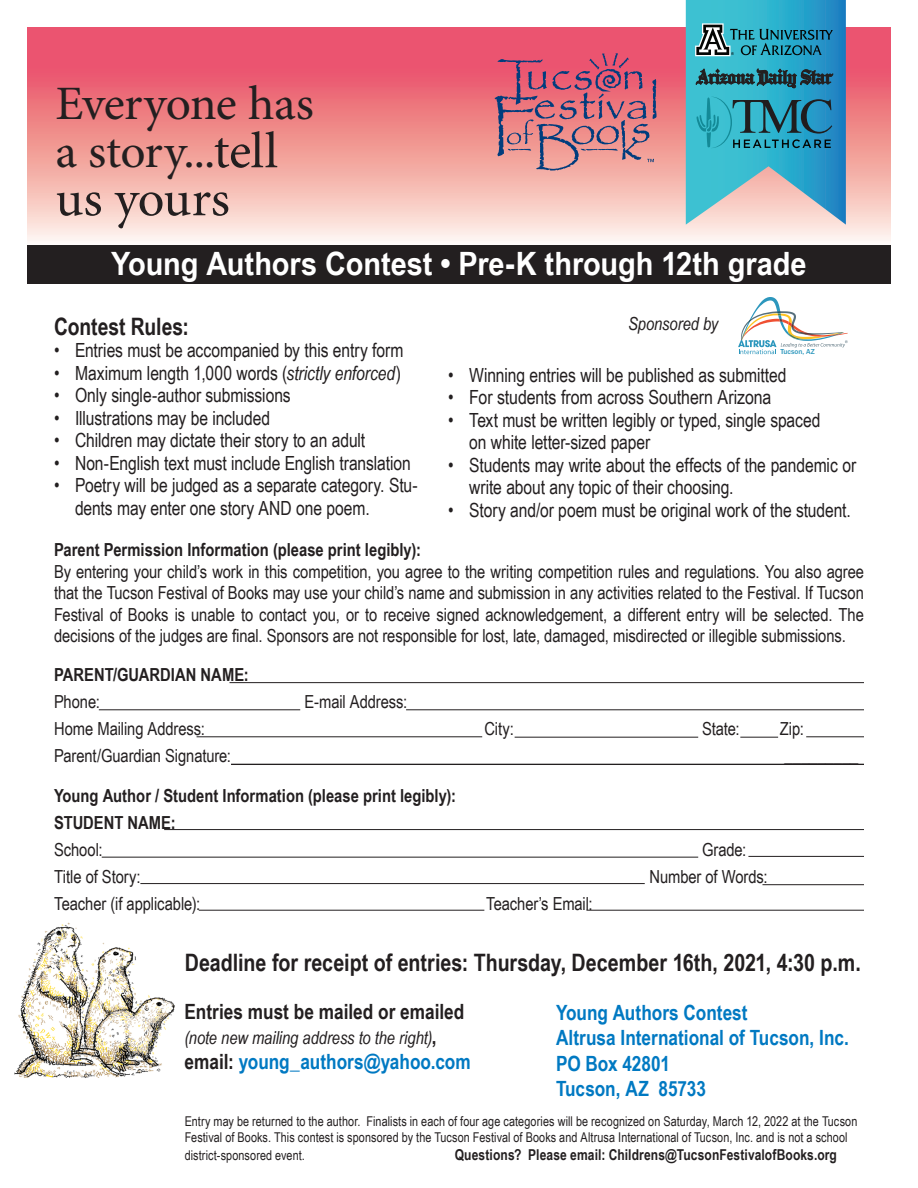
<style>
.page{position:relative;width:918px;height:1188px;background:#fff}
.page>*{position:absolute;margin:0;border:0;box-sizing:border-box;transform-origin:0 0}
.t1{font:51px "Minion Pro";letter-spacing:-.01em;color:#231f20}
.t2{font:48px/48px "Minion Pro";letter-spacing:-.015em;color:#231f20}
.t3{font:700 32.1px "Arial Narrow";letter-spacing:-.005em;color:#fff;scale:1.1 1}
.t4{font:700 24px "Arial Narrow";color:#231f20}
.t5{font:700 21px "Arial Narrow";color:#0079c2}
.t6{font:700 21px "Arial Narrow";color:#231f20}
.t7{font:19.5px/22.5px "Arial Narrow";letter-spacing:-.005em;color:#231f20}
.t8{font:18px/21.6px "Arial Narrow";letter-spacing:-.005em;color:#231f20;text-align:justify}
.t9{font:700 18px "Arial Narrow";color:#231f20}
.t10{font:italic 18px "Arial Narrow";letter-spacing:-.005em;color:#231f20}
.t11{font:700 15px "Arial Narrow";letter-spacing:.01em;color:#231f20}
.t12{font:13.5px/16.2px "Arial Narrow";letter-spacing:.005em;color:#231f20}
.t13{font:500 7.5px "Franklin Gothic";color:#2c97bd}
.s1{font-size:51px}
.s2{font-style:italic}
.s3{font-weight:700;font-style:normal;font-size:21px}
.s4{color:#231f20}
</style>
<div class="page">
<svg style="left:27px;top:27px;width:864px;height:214px;background:#f1979c"></svg>
<hr style="left:164px;top:829px;width:700px;height:1px;background:#231f20">
<hr style="left:140px;top:883px;width:505px;height:1px;background:#231f20">
<hr style="left:762px;top:884px;width:102px;height:1px;background:#231f20">
<hr style="left:199px;top:910px;width:285px;height:1px;background:#231f20">
<hr style="left:586px;top:910px;width:278px;height:1px;background:#231f20">
<hr style="left:231px;top:764px;width:633px;height:1px;background:#231f20">
<hr style="left:230px;top:682px;width:634px;height:1px;background:#231f20">
<hr style="left:99px;top:709px;width:201px;height:1px;background:#231f20">
<hr style="left:406px;top:709px;width:458px;height:1px;background:#231f20">
<hr style="left:197px;top:736px;width:285px;height:1px;background:#231f20">
<hr style="left:515px;top:737px;width:183px;height:1px;background:#231f20">
<hr style="left:740px;top:737px;width:38px;height:1px;background:#231f20">
<hr style="left:806px;top:736px;width:58px;height:1px;background:#231f20">
<hr style="left:102px;top:857px;width:596px;height:1px;background:#231f20">
<hr style="left:748px;top:856px;width:116px;height:1px;background:#231f20">
<div style="left:27px;top:245px;width:864px;height:39px;background:#231f20"></div>
<svg style="left:495px;top:53px;width:162px;height:118px;background:#c67182"></svg>
<svg style="left:686px;top:0;width:160px;height:225px;background:#4aa3ba"></svg>
<svg style="left:738px;top:297px;width:110px;height:57px"></svg>
<img style="left:14px;top:922px;width:161px;height:156px">
<p class="t2" style="left:55px;top:80px;width:260px">Everyone has a story...<span class="s1">tell</span></p>
<p class="t1" style="left:55px;top:165px;width:176px">us yours</p>
<p class="t3" style="left:111px;top:239px;width:634px">Young Authors Contest • Pre-K through 12th grade</p>
<p class="t4" style="left:54px;top:308px;width:136px">Contest Rules:</p>
<p class="t7" style="left:54px;top:339px;width:351px">• Entries must be accompanied by this entry form</p>
<p class="t7" style="left:54px;top:361px;width:349px">• Maximum length 1,000 words (<span class="s2">strictly enforced</span>)</p>
<p class="t7" style="left:54px;top:384px;width:238px">• Only single-author submissions</p>
<p class="t7" style="left:54px;top:406px;width:218px">• Illustrations may be included</p>
<p class="t7" style="left:54px;top:429px;width:313px">• Children may dictate their story to an adult</p>
<p class="t7" style="left:54px;top:451px;width:358px">• Non-English text must include English translation</p>
<p class="t7" style="left:75px;top:474px;width:344px;text-indent:-21px">• Poetry will be judged as a separate category. Stu&shy;dents may enter one story AND one poem.</p>
<p class="t10" style="left:628px;top:311px;width:92px">Sponsored by</p>
<p class="t13" style="left:780px;top:347px;width:36px">Tucson, AZ</p>
<p class="t7" style="left:448px;top:363px;width:340px">• Winning entries will be published as submitted</p>
<p class="t7" style="left:448px;top:385px;width:325px">• For students from across Southern Arizona</p>
<p class="t7" style="left:448px;top:408px;width:374px">• Text must be written legibly or typed, single spaced</p>
<p class="t7" style="left:469px;top:430px;width:183px">on white letter-sized paper</p>
<p class="t7" style="left:469px;top:453px;width:389px;text-indent:-21px">• Students may write about the effects of the pandemic or write about any topic of their choosing.</p>
<p class="t7" style="left:448px;top:498px;width:404px">• Story and/or poem must be original work of the student.</p>
<p class="t9" style="left:54px;top:536px;width:368px">Parent Permission Information (please print legibly):</p>
<p class="t8" style="left:54px;top:560px;width:812px">By entering your child’s work in this competition, you agree to the writing competition rules and regulations. You also agree that the Tucson Festival of Books may use your child’s name and submission in any activities related to the Festival. If Tucson Festival of Books is unable to contact you, or to receive signed acknowledgement, a different entry will be selected. The decisions of the judges are final. Sponsors are not responsible for lost, late, damaged, misdirected or illegible submissions.</p>
<p class="t9" style="left:54px;top:661px;width:196px">PARENT/GUARDIAN NAME:</p>
<p class="t8" style="left:54px;top:691px;width:47px">Phone:</p>
<p class="t8" style="left:304px;top:691px;width:104px">E-mail Address:</p>
<p class="t8" style="left:54px;top:718px;width:153px">Home Mailing Address:</p>
<p class="t8" style="left:485px;top:718px;width:31px">City:</p>
<p class="t8" style="left:702px;top:718px;width:39px">State:</p>
<p class="t8" style="left:780px;top:718px;width:25px">Zip:</p>
<p class="t8" style="left:54px;top:745px;width:179px">Parent/Guardian Signature:</p>
<p class="t8" style="left:785px;top:745px;width:75px">_________</p>
<p class="t9" style="left:54px;top:782px;width:404px">Young Author / Student Information (please print legibly):</p>
<p class="t9" style="left:54px;top:809px;width:123px">STUDENT NAME:</p>
<p class="t8" style="left:54px;top:839px;width:50px">School:</p>
<p class="t8" style="left:702px;top:839px;width:46px">Grade:</p>
<p class="t8" style="left:54px;top:866px;width:88px">Title of Story:</p>
<p class="t8" style="left:649px;top:866px;width:120px">Number of Words:</p>
<p class="t8" style="left:54px;top:893px;width:148px">Teacher (if applicable):</p>
<p class="t8" style="left:486px;top:893px;width:108px">Teacher’s Email:</p>
<p class="t4" style="left:185px;top:944px;width:678px">Deadline for receipt of entries: Thursday, December 16th, 2021, 4:30 p.m.</p>
<p class="t6" style="left:184px;top:996px;width:281px">Entries must be mailed or emailed</p>
<p class="t10" style="left:184px;top:1025px;width:254px">(note new mailing address to the right)<span class="s3">,</span></p>
<p class="t5" style="left:184px;top:1046px;width:288px"><span class="s4">email:</span> young_authors@yahoo.com</p>
<p class="t5" style="left:556px;top:997px;width:193px">Young Authors Contest</p>
<p class="t5" style="left:556px;top:1022px;width:294px">Altrusa International of Tucson, Inc.</p>
<p class="t5" style="left:556px;top:1047px;width:115px">PO Box 42801</p>
<p class="t5" style="left:556px;top:1072px;width:151px">Tucson, AZ 85733</p>
<p class="t12" style="left:185px;top:1112px;width:674px">Entry may be returned to the author. Finalists in each of four age categories will be recognized on Saturday, March 12, 2022 at the Tucson<br>Festival of Books. This contest is sponsored by the Tucson Festival of Books and Altrusa International of Tucson, Inc. and is not a school</p>
<p class="t12" style="left:185px;top:1147px;width:122px">district-sponsored event.</p>
<p class="t11" style="left:455px;top:1143px;width:384px">Questions? Please email: Childrens@TucsonFestivalofBooks.org</p>
</div>
